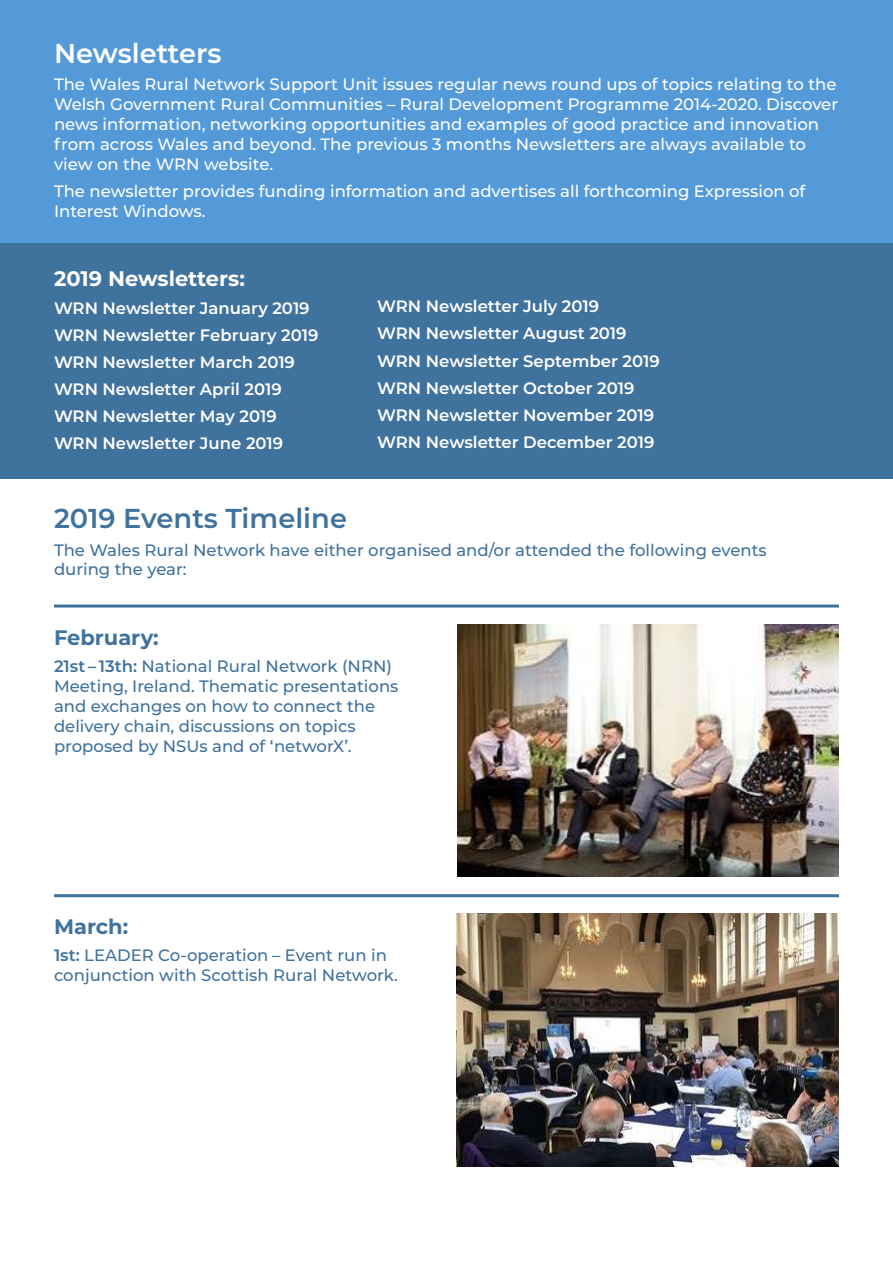
<style>
.page{position:relative;width:893px;height:1263px;background:#fff}
.page>*{position:absolute;margin:0;border:0;box-sizing:border-box;transform-origin:0 0}
.t1{font:600 27.3px "Montserrat";color:#40729e}
.t2{font:600 27.3px "Montserrat";color:#fff}
.Subheading{font:700 21px "Montserrat";color:#fff}
.Subheading-2{font:700 21px "Montserrat";color:#40729e}
.Body{font:500 16.5px/19.8px "Montserrat";color:#fff}
.Body-2{font:500 16.5px/19.8px "Montserrat";color:#40729e}
.Body-3{font:600 16.5px "Montserrat";color:#fff}
.s1{font-weight:600}
</style>
<div class="page">
<div style="left:0;top:0;width:893px;height:244px;background:#549ad8"></div>
<div style="left:0;top:244px;width:893px;height:235px;background:#40729e"></div>
<img style="left:457px;top:625px;width:382px;height:252px">
<img style="left:457px;top:914px;width:382px;height:253px">
<hr style="left:54px;top:894px;width:785px;height:3px;background:#40729e">
<hr style="left:54px;top:604px;width:785px;height:3px;background:#40729e">
<p class="t2" style="left:54px;top:34px;width:169px">Newsletters</p>
<p class="Body" style="left:54px;top:74px;width:786px">The Wales Rural Network Support Unit issues regular news round ups of topics relating to the Welsh Government Rural Communities – Rural Development Programme 2014-2020. Discover news information, networking opportunities and examples of good practice and innovation from across Wales and beyond. The previous 3 months Newsletters are always available to view on the WRN website.</p>
<p class="Body" style="left:54px;top:180px;width:753px">The newsletter provides funding information and advertises all forthcoming Expression of<br>Interest Windows.</p>
<h4 class="Subheading" style="left:54px;top:264px;width:192px">2019 Newsletters:</h4>
<p class="Body-3" style="left:54px;top:296px;width:257px">WRN Newsletter January 2019</p>
<p class="Body-3" style="left:54px;top:323px;width:266px">WRN Newsletter February 2019</p>
<p class="Body-3" style="left:54px;top:350px;width:242px">WRN Newsletter March 2019</p>
<p class="Body-3" style="left:54px;top:377px;width:229px">WRN Newsletter April 2019</p>
<p class="Body-3" style="left:54px;top:405px;width:224px">WRN Newsletter May 2019</p>
<p class="Body-3" style="left:54px;top:432px;width:231px">WRN Newsletter June 2019</p>
<p class="Body-3" style="left:377px;top:295px;width:223px">WRN Newsletter July 2019</p>
<p class="Body-3" style="left:377px;top:322px;width:251px">WRN Newsletter August 2019</p>
<p class="Body-3" style="left:377px;top:349px;width:284px">WRN Newsletter September 2019</p>
<p class="Body-3" style="left:377px;top:376px;width:259px">WRN Newsletter October 2019</p>
<p class="Body-3" style="left:377px;top:403px;width:278px">WRN Newsletter November 2019</p>
<p class="Body-3" style="left:377px;top:431px;width:279px">WRN Newsletter December 2019</p>
<p class="t1" style="left:54px;top:499px;width:295px">2019 Events Timeline</p>
<p class="Body-2" style="left:54px;top:539px;width:714px">The Wales Rural Network have either organised and/or attended the following events during the year:</p>
<h4 class="Subheading-2" style="left:54px;top:622px;width:106px">February:</h4>
<p class="Body-2" style="left:54px;top:656px;width:346px"><span class="s1">21st – 13th:</span> National Rural Network (NRN)<br>Meeting, Ireland. Thematic presentations and exchanges on how to connect the delivery chain, discussions on topics proposed by NSUs and of ‘networX’.</p>
<h4 class="Subheading-2" style="left:54px;top:911px;width:76px">March:</h4>
<p class="Body-2" style="left:54px;top:945px;width:345px"><span class="s1">1st:</span> LEADER Co-operation – Event run in conjunction with Scottish Rural Network.</p>
</div>
